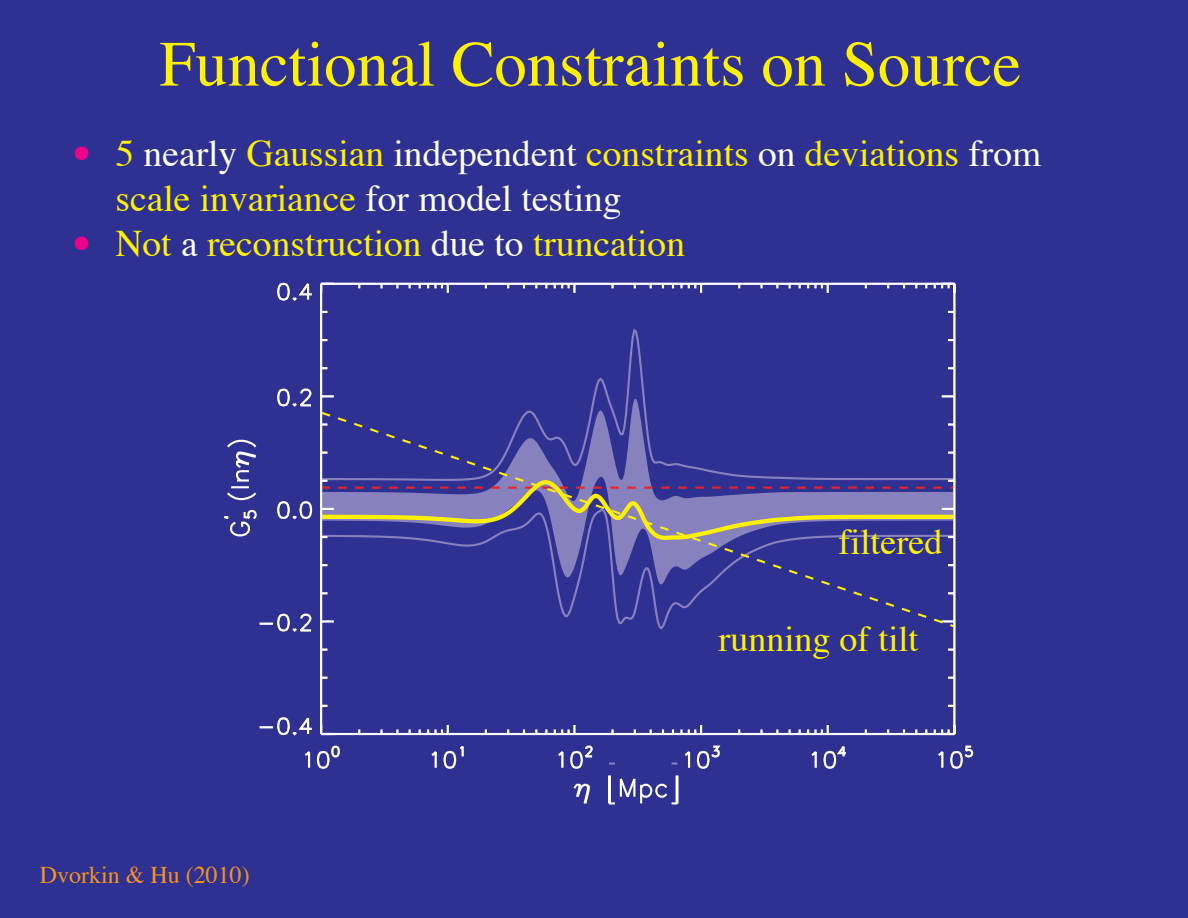
<style>
.page{position:relative;width:1188px;height:918px;background:#2e3092}
.page>*{position:absolute;margin:0;border:0;box-sizing:border-box;transform-origin:0 0}
.t1{font:64.5px "Times";color:#fff101}
.t2{font:37.5px/45px "Times";color:#fff101}
.t3{font:36px "Times";color:#fff101}
.t4{font:24px "Times";color:#f7931d}
.s1{font-size:48px;color:#ed028c}
.s2{color:#fff}
</style>
<div class="page">
<svg style="left:573px;top:783px;width:17px;height:21px"></svg>
<hr style="left:608px;top:776px;width:2px;height:27px;background:#fff">
<svg style="left:609px;top:775px;width:70px;height:29px"></svg>
<svg style="left:224px;top:509px;width:33px;height:28px"></svg>
<svg style="left:227px;top:439px;width:30px;height:62px"></svg>
<svg style="left:259px;top:282px;width:715px;height:487px"></svg>
<h1 class="t1" style="left:159px;top:4px;width:863px">Functional Constraints on Source</h1>
<p class="t2" style="left:116px;top:127px;width:927px;text-indent:-42px"><span class="s1">•</span> 5 <span class="s2">nearly</span> Gaussian <span class="s2">independent</span> constraints <span class="s2">on</span> deviations <span class="s2">from </span>scale invariance <span class="s2">for model testing</span></p>
<p class="t2" style="left:74px;top:217px;width:613px"><span class="s1">•</span> Not <span class="s2">a</span> reconstruction <span class="s2">due to</span> truncation</p>
<p class="t3" style="left:838px;top:508px;width:105px">filtered</p>
<p class="t4" style="left:40px;top:852px;width:211px">Dvorkin &amp; Hu (2010)</p>
<p class="t3" style="left:718px;top:605px;width:202px">running of tilt</p>
</div>
